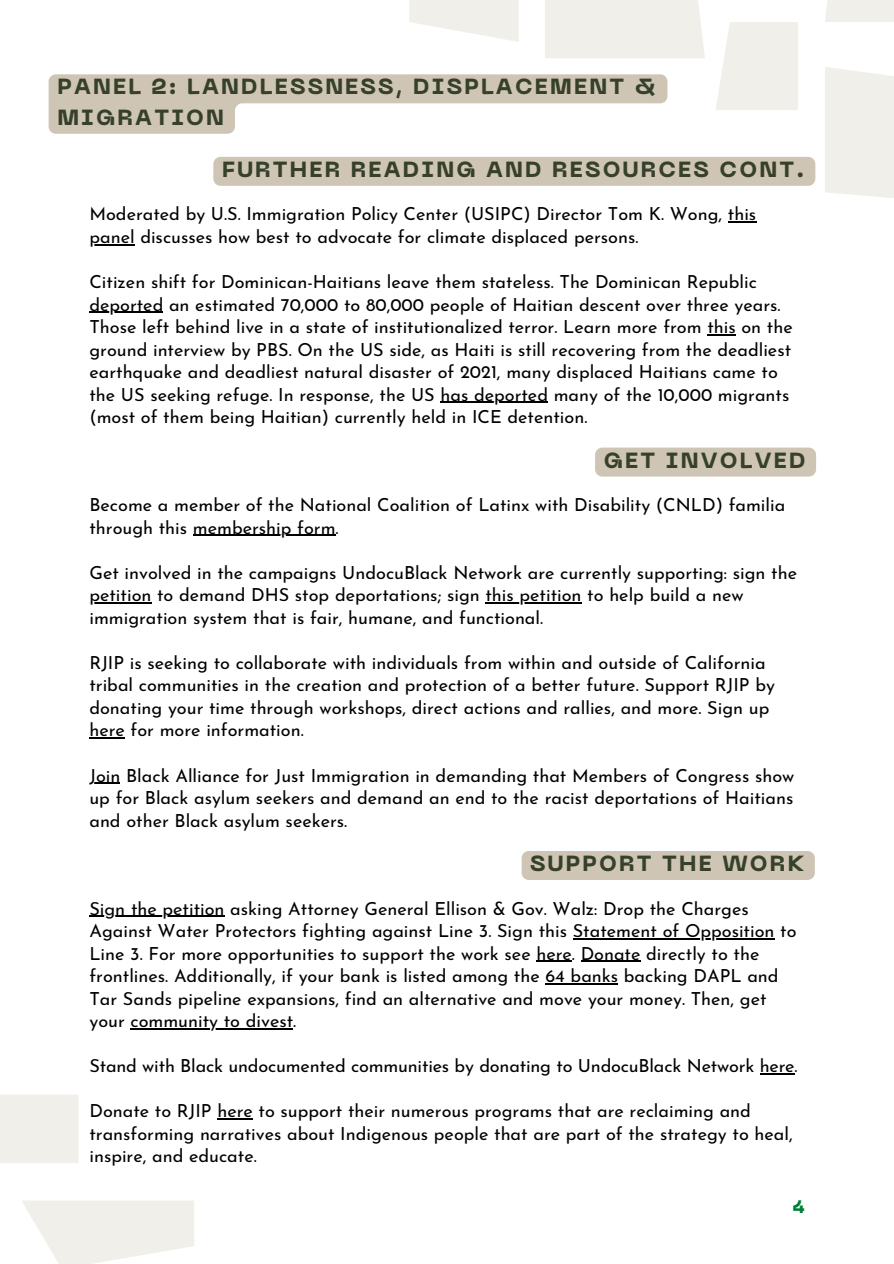
<style>
.page{position:relative;width:894px;height:1264px;background:#fff}
.page>*{position:absolute;margin:0;border:0;box-sizing:border-box;transform-origin:0 0}
.t1{font:800 21.75px/30.5px "PP Neue Machina";letter-spacing:.1em;color:#36402b}
.t2{font:18px/22.5px "Josefin Sans";color:#000}
.t3{font:800 18px "PP Neue Machina";color:#008037}
</style>
<div class="page">
<svg style="left:0;top:1095px;width:253px;height:168px"></svg>
<div style="left:213px;top:157px;width:182px;height:29px;background:#cec5b4"></div>
<div style="left:595px;top:447px;width:220px;height:29px;background:#cec5b4"></div>
<div style="left:521px;top:851px;width:293px;height:29px;background:#cec5b4"></div>
<hr style="left:89px;top:244px;width:46px;height:1px;background:#000">
<hr style="left:89px;top:311px;width:74px;height:2px;background:#000">
<svg style="left:707px;top:334px;width:28px;height:1px"></svg>
<hr style="left:440px;top:402px;width:108px;height:1px;background:#000">
<hr style="left:193px;top:535px;width:142px;height:1px;background:#000">
<hr style="left:89px;top:602px;width:62px;height:1px;background:#000">
<hr style="left:485px;top:602px;width:96px;height:1px;background:#000">
<hr style="left:89px;top:737px;width:36px;height:1px;background:#000">
<hr style="left:89px;top:782px;width:31px;height:1px;background:#000">
<hr style="left:89px;top:915px;width:135px;height:1px;background:#000">
<hr style="left:572px;top:938px;width:202px;height:1px;background:#000">
<hr style="left:536px;top:960px;width:35px;height:1px;background:#000">
<hr style="left:580px;top:960px;width:60px;height:1px;background:#000">
<hr style="left:545px;top:983px;width:73px;height:1px;background:#000">
<hr style="left:130px;top:1028px;width:163px;height:1px;background:#000">
<hr style="left:759px;top:1073px;width:35px;height:1px;background:#000">
<hr style="left:217px;top:1118px;width:36px;height:1px;background:#000">
<svg style="left:395px;top:0;width:498px;height:223px"></svg>
<svg style="left:49px;top:74px;width:618px;height:60px"></svg>
<p class="t1" style="left:57px;top:74px;width:600px">PANEL 2: LANDLESSNESS, DISPLACEMENT &amp;<br>MIGRATION</p>
<p class="t1" style="left:222px;top:156px;width:583px">FURTHER READING AND RESOURCES CONT.</p>
<p class="t2" style="left:89px;top:205px;width:668px">Moderated by U.S. Immigration Policy Center (USIPC) Director Tom K. Wong, this panel discusses how best to advocate for climate displaced persons.</p>
<p class="t2" style="left:89px;top:272px;width:704px">Citizen shift for Dominican-Haitians leave them stateless. The Dominican Republic deported an estimated 70,000 to 80,000 people of Haitian descent over three years.<br>Those left behind live in a state of institutionalized terror. Learn more from this on the ground interview by PBS. On the US side, as Haiti is still recovering from the deadliest earthquake and deadliest natural disaster of 2021, many displaced Haitians came to the US seeking refuge. In response, the US has deported many of the 10,000 migrants (most of them being Haitian) currently held in ICE detention.</p>
<p class="t1" style="left:603px;top:447px;width:203px">GET INVOLVED</p>
<p class="t2" style="left:89px;top:495px;width:697px">Become a member of the National Coalition of Latinx with Disability (CNLD) familia through this membership form.</p>
<p class="t2" style="left:89px;top:563px;width:709px">Get involved in the campaigns UndocuBlack Network are currently supporting: sign the petition to demand DHS stop deportations; sign this petition to help build a new immigration system that is fair, humane, and functional.</p>
<p class="t2" style="left:89px;top:653px;width:686px">RJIP is seeking to collaborate with individuals from within and outside of California tribal communities in the creation and protection of a better future. Support RJIP by donating your time through workshops, direct actions and rallies, and more. Sign up here for more information.</p>
<p class="t2" style="left:89px;top:765px;width:706px;text-align:justify">Join Black Alliance for Just Immigration in demanding that Members of Congress show up for Black asylum seekers and demand an end to the racist deportations of Haitians and other Black asylum seekers.</p>
<p class="t1" style="left:530px;top:850px;width:275px">SUPPORT THE WORK</p>
<p class="t2" style="left:89px;top:898px;width:708px">Sign the petition asking Attorney General Ellison &amp; Gov. Walz: Drop the Charges Against Water Protectors fighting against Line 3. Sign this Statement of Opposition to Line 3. For more opportunities to support the work see here. Donate directly to the frontlines. Additionally, if your bank is listed among the 64 banks backing DAPL and Tar Sands pipeline expansions, find an alternative and move your money. Then, get your community to divest.</p>
<p class="t2" style="left:89px;top:1056px;width:709px">Stand with Black undocumented communities by donating to UndocuBlack Network here.</p>
<p class="t2" style="left:89px;top:1101px;width:704px">Donate to RJIP here to support their numerous programs that are reclaiming and transforming narratives about Indigenous people that are part of the strategy to heal, inspire, and educate.</p>
<p class="t3" style="left:792px;top:1200px;width:14px">4</p>
</div>
